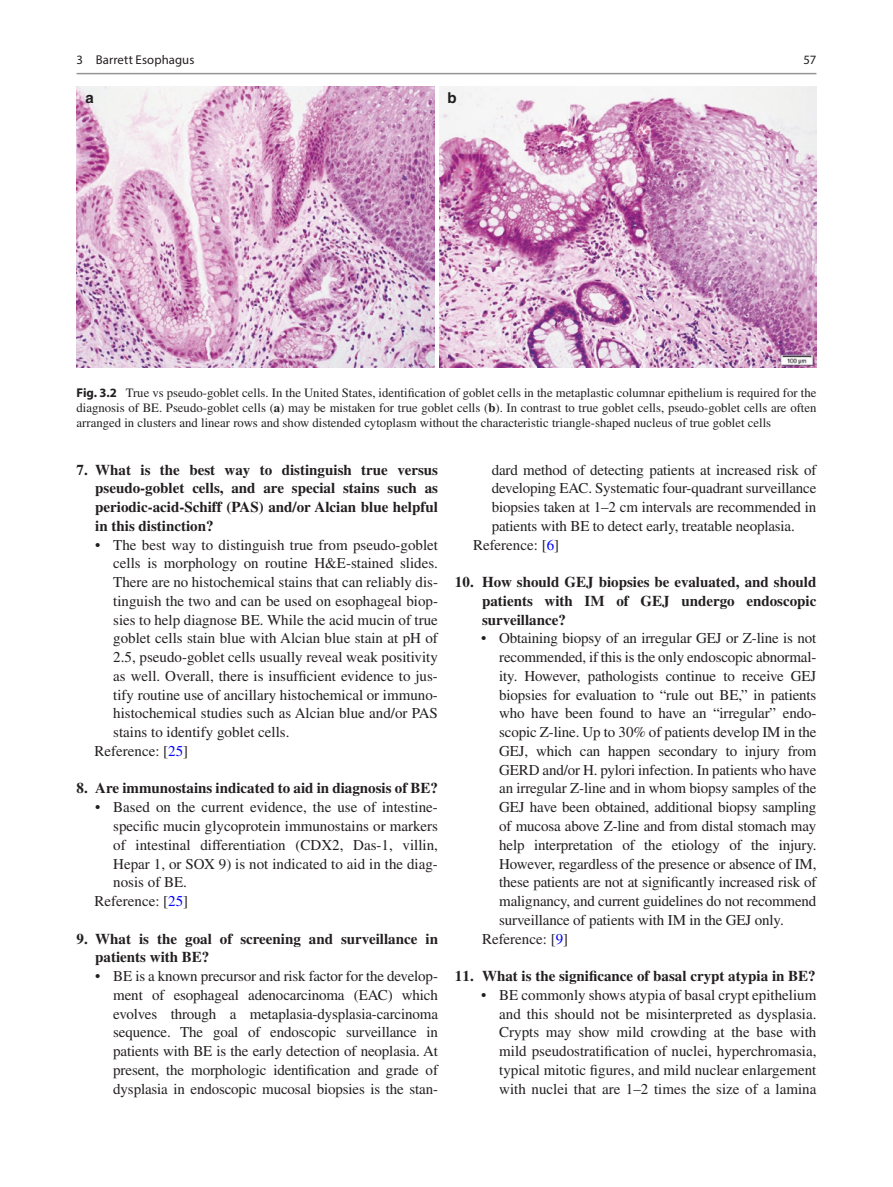
<style>
.page{position:relative;width:893px;height:1187px;background:#fff}
.page>*{position:absolute;margin:0;border:0;box-sizing:border-box;transform-origin:0 0}
.t1{font:15px/18.8px "Times LT Std";letter-spacing:-.01em;color:#231f20;text-align:justify}
.t2{font:700 15px/18.8px "Times LT Std";color:#231f20;text-align:justify}
.t3{font:700 15px "Helvetica";color:#1d1e1f}
.t4{font:12.75px/15px "Times LT Std";color:#231f20;text-align:justify}
.t5{font:12.75px "Myriad Pro Regular 3";letter-spacing:.01em;color:#231f20}
.t6{font:12.75px "Myriad Pro";color:#231f20}
.s1{font-family:"Myriad Pro";font-weight:700}
.s2{font-weight:700}
.s3{color:#00f}
</style>
<div class="page">
<img style="left:77px;top:87px;width:358px;height:281px">
<img style="left:439px;top:87px;width:377px;height:281px">
<hr style="left:77px;top:73px;width:739px;height:1px;background:#939598">
<p class="t5" style="left:77px;top:52px;width:119px">3 Barrett Esophagus</p>
<p class="t3" style="left:85px;top:89px;width:10px">a</p>
<p class="t3" style="left:448px;top:89px;width:11px">b</p>
<p class="t6" style="left:804px;top:52px;width:14px">57</p>
<p class="t4" style="left:77px;top:385px;width:741px"><span class="s1">Fig. 3.2</span> True vs pseudo-goblet cells. In the United States, identification of goblet cells in the metaplastic columnar epithelium is required for the diagnosis of BE. Pseudo-goblet cells (<span class="s2">a</span>) may be mistaken for true goblet cells (<span class="s2">b</span>). In contrast to true goblet cells, pseudo-goblet cells are often arranged in clusters and linear rows and show distended cytoplasm without the characteristic triangle-shaped nucleus of true goblet cells</p>
<p class="t2" style="left:95px;top:460px;width:344px;text-indent:-19px">7. What is the best way to distinguish true versus pseudo-goblet cells, and are special stains such as periodic-acid-Schiff (PAS) and/or Alcian blue helpful in this distinction?</p>
<p class="t1" style="left:95px;top:535px;width:344px">• The best way to distinguish true from pseudo-goblet</p>
<p class="t1" style="left:113px;top:554px;width:326px">cells is morphology on routine H&amp;E-stained slides.</p>
<p class="t1" style="left:113px;top:572px;width:326px">There are no histochemical stains that can reliably dis-</p>
<p class="t1" style="left:113px;top:591px;width:326px">tinguish the two and can be used on esophageal biop-</p>
<p class="t1" style="left:113px;top:610px;width:326px">sies to help diagnose BE. While the acid mucin of true</p>
<p class="t1" style="left:113px;top:629px;width:326px">goblet cells stain blue with Alcian blue stain at pH of</p>
<p class="t1" style="left:113px;top:647px;width:326px">2.5, pseudo-goblet cells usually reveal weak positivity</p>
<p class="t1" style="left:113px;top:666px;width:326px">as well. Overall, there is insufficient evidence to jus-</p>
<p class="t1" style="left:113px;top:685px;width:326px">tify routine use of ancillary histochemical or immuno-</p>
<p class="t1" style="left:113px;top:704px;width:326px">histochemical studies such as Alcian blue and/or PAS</p>
<p class="t1" style="left:113px;top:722px;width:178px">stains to identify goblet cells.</p>
<p class="t1" style="left:95px;top:741px;width:95px">Reference: [<span class="s3">25</span>]</p>
<p class="t2" style="left:77px;top:778px;width:363px">8. Are immunostains indicated to aid in diagnosis of BE?</p>
<p class="t1" style="left:95px;top:797px;width:344px">• Based on the current evidence, the use of intestine-</p>
<p class="t1" style="left:113px;top:816px;width:326px">specific mucin glycoprotein immunostains or markers</p>
<p class="t1" style="left:113px;top:835px;width:326px">of intestinal differentiation (CDX2, Das-1, villin,</p>
<p class="t1" style="left:113px;top:854px;width:326px">Hepar 1, or SOX 9) is not indicated to aid in the diag-</p>
<p class="t1" style="left:113px;top:872px;width:75px">nosis of BE.</p>
<p class="t1" style="left:95px;top:891px;width:95px">Reference: [<span class="s3">25</span>]</p>
<p class="t2" style="left:95px;top:928px;width:344px;text-indent:-19px">9. What is the goal of screening and surveillance in patients with BE?</p>
<p class="t1" style="left:113px;top:966px;width:326px;text-indent:-18px">• BE is a known precursor and risk factor for the develop&shy;ment of esophageal adenocarcinoma (EAC) which evolves through a metaplasia-dysplasia-carcinoma sequence. The goal of endoscopic surveillance in patients with BE is the early detection of neoplasia. At present, the morphologic identification and grade of dysplasia in endoscopic mucosal biopsies is the stan-</p>
<p class="t1" style="left:492px;top:460px;width:326px">dard method of detecting patients at increased risk of</p>
<p class="t1" style="left:492px;top:479px;width:326px">developing EAC. Systematic four-quadrant surveillance</p>
<p class="t1" style="left:492px;top:497px;width:326px">biopsies taken at 1–2 cm intervals are recommended in</p>
<p class="t1" style="left:492px;top:516px;width:305px">patients with BE to detect early, treatable neoplasia.</p>
<p class="t1" style="left:473px;top:535px;width:88px">Reference: [<span class="s3">6</span>]</p>
<p class="t2" style="left:482px;top:572px;width:336px;text-indent:-27px">10. How should GEJ biopsies be evaluated, and should patients with IM of GEJ undergo endoscopic surveillance?</p>
<p class="t1" style="left:481px;top:629px;width:337px">• Obtaining biopsy of an irregular GEJ or Z-line is not</p>
<p class="t1" style="left:499px;top:647px;width:319px">recommended, if this is the only endoscopic abnormal-</p>
<p class="t1" style="left:499px;top:666px;width:319px">ity. However, pathologists continue to receive GEJ</p>
<p class="t1" style="left:499px;top:685px;width:319px">biopsies for evaluation to “rule out BE,” in patients</p>
<p class="t1" style="left:499px;top:704px;width:319px">who have been found to have an “irregular” endo-</p>
<p class="t1" style="left:499px;top:722px;width:319px">scopic Z-line. Up to 30% of patients develop IM in the</p>
<p class="t1" style="left:499px;top:741px;width:319px">GEJ, which can happen secondary to injury from</p>
<p class="t1" style="left:499px;top:760px;width:319px">GERD and/or H. pylori infection. In patients who have</p>
<p class="t1" style="left:499px;top:779px;width:319px">an irregular Z-line and in whom biopsy samples of the</p>
<p class="t1" style="left:499px;top:797px;width:319px">GEJ have been obtained, additional biopsy sampling</p>
<p class="t1" style="left:499px;top:816px;width:319px">of mucosa above Z-line and from distal stomach may</p>
<p class="t1" style="left:499px;top:835px;width:319px">help interpretation of the etiology of the injury.</p>
<p class="t1" style="left:499px;top:854px;width:319px">However, regardless of the presence or absence of IM,</p>
<p class="t1" style="left:499px;top:872px;width:319px">these patients are not at significantly increased risk of</p>
<p class="t1" style="left:499px;top:891px;width:319px">malignancy, and current guidelines do not recommend</p>
<p class="t1" style="left:499px;top:910px;width:286px">surveillance of patients with IM in the GEJ only.</p>
<p class="t1" style="left:482px;top:929px;width:88px">Reference: [<span class="s3">9</span>]</p>
<p class="t2" style="left:455px;top:966px;width:362px">11. What is the significance of basal crypt atypia in BE?</p>
<p class="t1" style="left:499px;top:985px;width:319px;text-indent:-18px">• BE commonly shows atypia of basal crypt epithelium and this should not be misinterpreted as dysplasia.<br>Crypts may show mild crowding at the base with mild pseudostratification of nuclei, hyperchromasia, typical mitotic figures, and mild nuclear enlargement with nuclei that are 1–2 times the size of a lamina</p>
</div>
